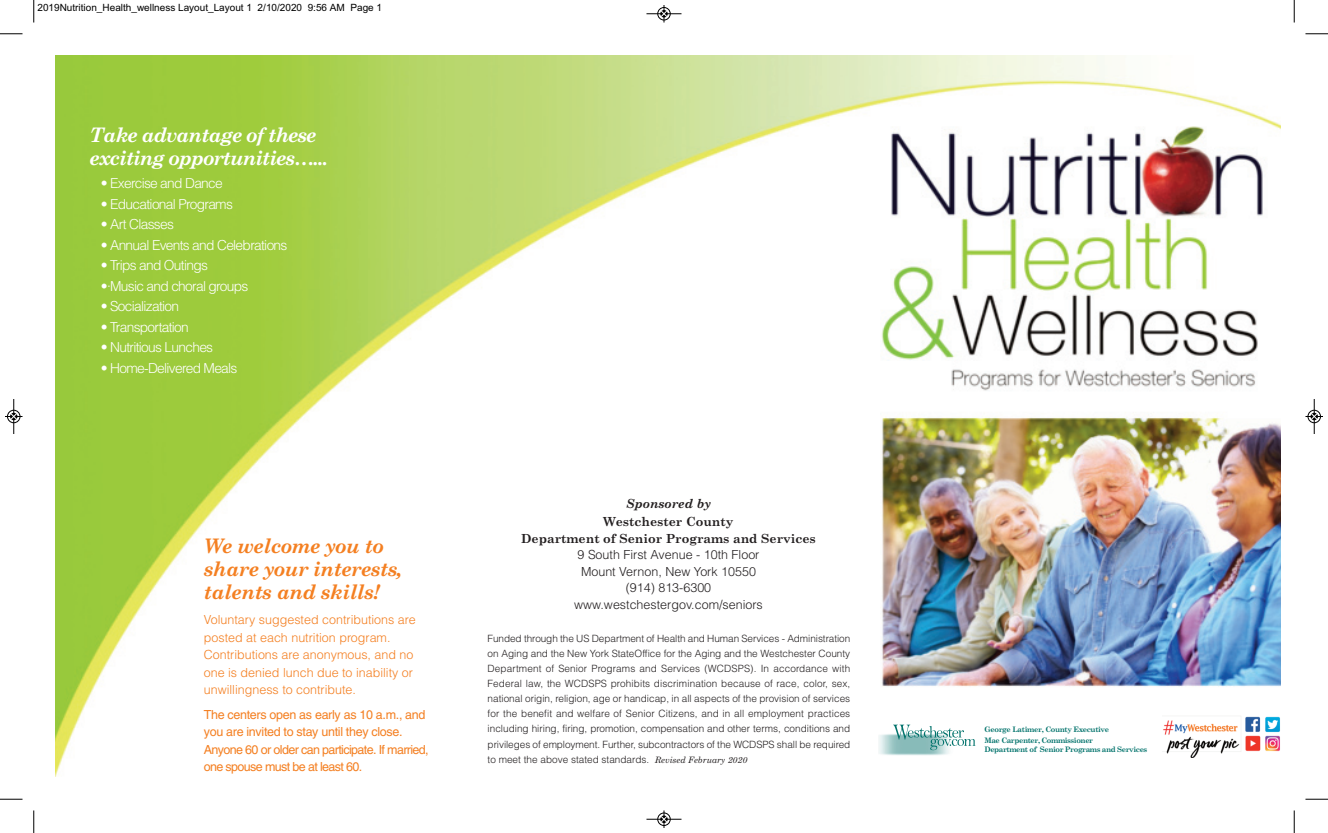
<style>
.page{position:relative;width:1328px;height:833px;background:#fff}
.page>*{position:absolute;margin:0;border:0;box-sizing:border-box;transform-origin:0 0}
.t1{font:italic 700 20px/23.2px "Century Schoolbook";letter-spacing:-.025em;color:#f47f21}
.t2{font:italic 700 20px "Century Schoolbook";letter-spacing:-.05em;color:#fff}
.t3{font:300 13.75px "Helvetica";letter-spacing:-.05em;color:#fff}
.t4{font:300 12.5px/17.5px "Helvetica";color:#f47f21}
.t5{font:italic 12.5px/17.5px "Helvetica";letter-spacing:-.05em;color:#f47f21}
.t6{font:300 12.5px "Helvetica";color:#231f20}
.t7{font:700 12.5px "Century Schoolbook";color:#231f20}
.t8{font:italic 700 12.5px "Century Schoolbook";color:#231f20}
.t9{font:300 10px/15.1px "Helvetica";color:#231f20;text-align:justify}
.t10{font:10px "Arial";color:#000}
.t11{font:700 7.5px/11.4px "Century Schoolbook";letter-spacing:-.05em;color:#00726b}
.s1{font-family:"Century Schoolbook";font-weight:400;font-style:italic;font-size:8.75px}
</style>
<div class="page">
<img style="left:55px;top:55px;width:1225px;height:721px">
<div style="left:878px;top:718px;width:351px;height:54px;background:#fff"></div>
<img style="left:879px;top:734px;width:70px;height:22px">
<svg style="left:893px;top:724px;width:82px;height:26px"></svg>
<div style="left:1162px;top:715px;width:132px;height:67px;background:#fff"></div>
<img style="left:1163px;top:716px;width:117px;height:41px">
<svg style="left:33px;top:0;width:2px;height:22px"></svg>
<svg style="left:0;top:33px;width:22px;height:2px"></svg>
<svg style="left:1293px;top:0;width:2px;height:22px"></svg>
<svg style="left:1305px;top:33px;width:23px;height:2px"></svg>
<svg style="left:33px;top:810px;width:2px;height:22px"></svg>
<svg style="left:0;top:798px;width:22px;height:2px"></svg>
<svg style="left:1293px;top:810px;width:2px;height:22px"></svg>
<svg style="left:1305px;top:798px;width:23px;height:2px"></svg>
<hr style="left:646px;top:14px;width:35px;height:1px;background:#000">
<div style="left:657px;top:7px;width:13px;height:13px;border:1px solid #000;border-radius:50%"></div>
<svg style="left:661px;top:5px;width:6px;height:17px"></svg>
<hr style="left:646px;top:819px;width:35px;height:1px;background:#000">
<div style="left:657px;top:812px;width:13px;height:13px;border:1px solid #000;border-radius:50%"></div>
<svg style="left:661px;top:810px;width:6px;height:18px"></svg>
<hr style="left:14px;top:399px;width:1px;height:35px;background:#000">
<div style="left:7px;top:410px;width:13px;height:13px;border:1px solid #000;border-radius:50%"></div>
<svg style="left:5px;top:413px;width:17px;height:6px"></svg>
<hr style="left:1314px;top:399px;width:1px;height:35px;background:#000">
<div style="left:1307px;top:410px;width:13px;height:13px;border:1px solid #000;border-radius:50%"></div>
<svg style="left:1305px;top:413px;width:17px;height:6px"></svg>
<p class="t10" style="left:38px;top:2px;width:346px">2019Nutrition_Health_wellness Layout_Layout 1 2/10/2020 9:56 AM Page 1</p>
<p class="t2" style="left:90px;top:127px;width:228px">Take advantage of these</p>
<p class="t2" style="left:90px;top:150px;width:240px">exciting opportunities…...</p>
<p class="t3" style="left:101px;top:178px;width:123px">• Exercise and Dance</p>
<p class="t3" style="left:101px;top:199px;width:134px">• Educational Programs</p>
<p class="t3" style="left:101px;top:219px;width:74px">• Art Classes</p>
<p class="t3" style="left:101px;top:240px;width:188px">• Annual Events and Celebrations</p>
<p class="t3" style="left:101px;top:260px;width:109px">• Trips and Outings</p>
<p class="t3" style="left:101px;top:281px;width:149px">•·Music and choral groups</p>
<p class="t3" style="left:101px;top:301px;width:80px">• Socialization</p>
<p class="t3" style="left:101px;top:322px;width:90px">• Transportation</p>
<p class="t3" style="left:101px;top:342px;width:114px">• Nutritious Lunches</p>
<p class="t3" style="left:101px;top:363px;width:138px">• Home-Delivered Meals</p>
<p class="t1" style="left:204px;top:536px;width:200px">We welcome you to share your interests, talents and skills!</p>
<p class="t4" style="left:204px;top:612px;width:213px">Voluntary suggested contributions are posted at each nutrition program.<br>Contributions are anonymous, and no one is denied lunch due to inability or unwillingness to contribute.</p>
<p class="t5" style="left:204px;top:706px;width:226px">The centers open as early as 10 a.m., and you are invited to stay until they close.<br>Anyone 60 or older can participate. If married, one spouse must be at least 60.</p>
<p class="t8" style="left:626px;top:499px;width:86px">Sponsored by</p>
<p class="t7" style="left:603px;top:517px;width:131px">Westchester County</p>
<p class="t7" style="left:521px;top:533px;width:296px">Department of Senior Programs and Services</p>
<p class="t6" style="left:577px;top:550px;width:183px">9 South First Avenue - 10th Floor</p>
<p class="t6" style="left:581px;top:566px;width:176px">Mount Vernon, New York 10550</p>
<p class="t6" style="left:626px;top:583px;width:87px">(914) 813-6300</p>
<p class="t6" style="left:574px;top:599px;width:190px">www.westchestergov.com/seniors</p>
<p class="t9" style="left:487px;top:631px;width:364px">Funded through the US Department of Health and Human Services - Administration on Aging and the New York StateOffice for the Aging and the Westchester County Department of Senior Programs and Services (WCDSPS). In accordance with Federal law, the WCDSPS prohibits discrimination because of race, color, sex, national origin, religion, age or handicap, in all aspects of the provision of services for the benefit and welfare of Senior Citizens, and in all employment practices including hiring, firing, promotion, compensation and other terms, conditions and privileges of employment. Further, subcontractors of the WCDSPS shall be required to meet the above stated standards. <span class="s1">Revised February 2020</span></p>
<p class="t11" style="left:984px;top:724px;width:126px">George Latimer, County Executive<br>Mae Carpenter, Commissioner</p>
<p class="t11" style="left:984px;top:744px;width:164px">Department of Senior Programs and Services</p>
</div>
